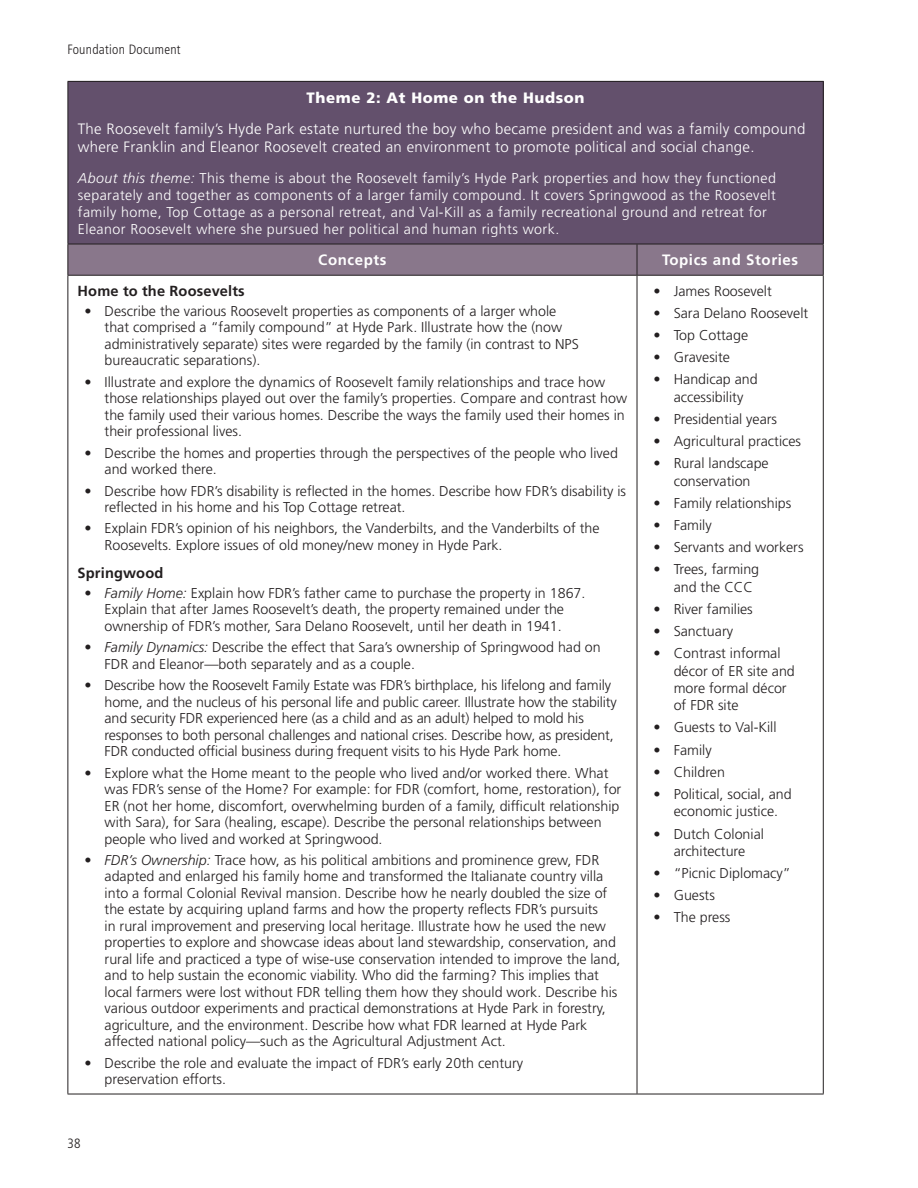
<style>
.page{position:relative;width:918px;height:1188px;background:#fff}
.page>*{position:absolute;margin:0;border:0;box-sizing:border-box;transform-origin:0 0}
.t1{font:300 15px/18px "Frutiger LT Std";letter-spacing:.02em;color:#fff}
.t2{font:900 15px "Frutiger LT Std";letter-spacing:.04em;color:#fff}
.t3{font:700 15px "Frutiger LT Std";letter-spacing:.04em;color:#fff}
.t4{font:700 14.7px "Frutiger LT Std";letter-spacing:.01em;color:#231f20}
.t5{font:300 14.25px/16.5px "Frutiger LT Std";color:#231f20}
.t6{font:300 14.25px/17.1px "Frutiger LT Std";letter-spacing:.03em;color:#fff}
.t7{font:300 condensed 13.5px "Frutiger LT Std";letter-spacing:.02em;color:#231f20}
.s1{font-style:italic}
</style>
<div class="page">
<div style="left:68px;top:81px;width:755px;height:163px;background:#63506c"></div>
<div style="left:69px;top:245px;width:754px;height:30px;background:#89778b"></div>
<hr style="left:68px;top:81px;width:569px;height:1px;background:#231f20">
<hr style="left:68px;top:82px;width:1px;height:162px;background:#231f20">
<hr style="left:637px;top:81px;width:187px;height:1px;background:#231f20">
<hr style="left:823px;top:82px;width:1px;height:162px;background:#231f20">
<hr style="left:68px;top:244px;width:569px;height:1px;background:#231f20">
<hr style="left:68px;top:244px;width:1px;height:31px;background:#231f20">
<hr style="left:637px;top:244px;width:187px;height:1px;background:#231f20">
<hr style="left:637px;top:244px;width:1px;height:31px;background:#231f20">
<hr style="left:823px;top:244px;width:1px;height:31px;background:#231f20">
<hr style="left:68px;top:275px;width:569px;height:1px;background:#231f20">
<hr style="left:68px;top:276px;width:1px;height:818px;background:#231f20">
<hr style="left:637px;top:275px;width:187px;height:1px;background:#231f20">
<hr style="left:637px;top:276px;width:1px;height:818px;background:#231f20">
<hr style="left:823px;top:276px;width:1px;height:818px;background:#231f20">
<hr style="left:68px;top:1094px;width:569px;height:1px;background:#231f20">
<hr style="left:637px;top:1094px;width:187px;height:1px;background:#231f20">
<p class="t7" style="left:68px;top:42px;width:115px">Foundation Document</p>
<h4 class="t2" style="left:307px;top:88px;width:279px">Theme 2: At Home on the Hudson</h4>
<p class="t1" style="left:78px;top:120px;width:729px">The Roosevelt family’s Hyde Park estate nurtured the boy who became president and was a family compound where Franklin and Eleanor Roosevelt created an environment to promote political and social change</p>
<p class="t6" style="left:78px;top:169px;width:700px"><span class="s1">About this theme:</span> This theme is about the Roosevelt family’s Hyde Park properties and how they functioned separately and together as components of a larger family compound It covers Springwood as the Roosevelt family home, Top Cottage as a personal retreat, and Val-Kill as a family recreational ground and retreat for Eleanor Roosevelt where she pursued her political and human rights work</p>
<p class="t3" style="left:318px;top:251px;width:70px">Concepts</p>
<p class="t3" style="left:662px;top:251px;width:138px">Topics and Stories</p>
<p class="t4" style="left:78px;top:282px;width:169px">Home to the Roosevelts</p>
<p class="t5" style="left:105px;top:303px;width:476px;text-indent:-20px">• Describe the various Roosevelt properties as components of a larger whole that comprised a “family compound” at Hyde Park Illustrate how the (now administratively separate) sites were regarded by the family (in contrast to NPS bureaucratic separations)</p>
<p class="t5" style="left:105px;top:374px;width:524px;text-indent:-20px">• Illustrate and explore the dynamics of Roosevelt family relationships and trace how those relationships played out over the family’s properties Compare and contrast how the family used their various homes Describe the ways the family used their homes in their professional lives</p>
<p class="t5" style="left:105px;top:445px;width:515px;text-indent:-20px">• Describe the homes and properties through the perspectives of the people who lived and worked there</p>
<p class="t5" style="left:105px;top:483px;width:523px;text-indent:-20px">• Describe how FDR’s disability is reflected in the homes Describe how FDR’s disability is reflected in his home and his Top Cottage retreat</p>
<p class="t5" style="left:105px;top:520px;width:496px;text-indent:-20px">• Explain FDR’s opinion of his neighbors, the Vanderbilts, and the Vanderbilts of the<br>Roosevelts Explore issues of old money/new money in Hyde Park</p>
<p class="t4" style="left:78px;top:564px;width:87px">Springwood</p>
<p class="t5" style="left:84px;top:585px;width:499px;text-align:center">• <span class="s1">Family Home:</span> Explain how FDR’s father came to purchase the property in 1867<br>Explain that after James Roosevelt’s death, the property remained under the ownership of FDR’s mother, Sara Delano Roosevelt, until her death in 1941</p>
<p class="t5" style="left:105px;top:639px;width:498px;text-indent:-20px">• <span class="s1">Family Dynamics:</span> Describe the effect that Sara’s ownership of Springwood had on<br>FDR and Eleanor—both separately and as a couple</p>
<p class="t5" style="left:105px;top:677px;width:514px;text-indent:-20px">• Describe how the Roosevelt Family Estate was FDR’s birthplace, his lifelong and family home, and the nucleus of his personal life and public career Illustrate how the stability and security FDR experienced here (as a child and as an adult) helped to mold his responses to both personal challenges and national crises Describe how, as president, FDR conducted official business during frequent visits to his Hyde Park home</p>
<p class="t5" style="left:105px;top:765px;width:518px;text-indent:-20px">• Explore what the Home meant to the people who lived and/or worked there What was FDR’s sense of the Home? For example: for FDR (comfort, home, restoration), for ER (not her home, discomfort, overwhelming burden of a family, difficult relationship with Sara), for Sara (healing, escape) Describe the personal relationships between people who lived and worked at Springwood</p>
<p class="t5" style="left:105px;top:852px;width:517px;text-indent:-20px">• <span class="s1">FDR’s Ownership:</span> Trace how, as his political ambitions and prominence grew, FDR adapted and enlarged his family home and transformed the Italianate country villa into a formal Colonial Revival mansion Describe how he nearly doubled the size of the estate by acquiring upland farms and how the property reflects FDR’s pursuits<br>in rural improvement and preserving local heritage Illustrate how he used the new properties to explore and showcase ideas about land stewardship, conservation, and rural life and practiced a type of wise-use conservation intended to improve the land, and to help sustain the economic viability Who did the farming? This implies that local farmers were lost without FDR telling them how they should work Describe his various outdoor experiments and practical demonstrations at Hyde Park in forestry, agriculture, and the environment Describe how what FDR learned at Hyde Park affected national policy—such as the Agricultural Adjustment Act</p>
<p class="t5" style="left:105px;top:1055px;width:420px;text-indent:-20px">• Describe the role and evaluate the impact of FDR’s early 20th century preservation efforts</p>
<p class="t5" style="left:653px;top:283px;width:120px">• James Roosevelt</p>
<p class="t5" style="left:653px;top:305px;width:156px">• Sara Delano Roosevelt</p>
<p class="t5" style="left:653px;top:327px;width:96px">• Top Cottage</p>
<p class="t5" style="left:653px;top:349px;width:78px">• Gravesite</p>
<p class="t5" style="left:653px;top:371px;width:106px;line-height:17.4px;text-align:center">• Handicap and accessibility</p>
<p class="t5" style="left:653px;top:411px;width:125px">• Presidential years</p>
<p class="t5" style="left:653px;top:433px;width:149px">• Agricultural practices</p>
<p class="t5" style="left:653px;top:455px;width:117px;line-height:17.4px;text-align:center">• Rural landscape conservation</p>
<p class="t5" style="left:653px;top:495px;width:139px">• Family relationships</p>
<p class="t5" style="left:653px;top:517px;width:60px">• Family</p>
<p class="t5" style="left:653px;top:539px;width:152px">• Servants and workers</p>
<p class="t5" style="left:674px;top:561px;width:87px;line-height:17.4px;text-indent:-20px">• Trees, farming and the CCC</p>
<p class="t5" style="left:653px;top:601px;width:101px">• River families</p>
<p class="t5" style="left:653px;top:623px;width:81px">• Sanctuary</p>
<p class="t5" style="left:674px;top:645px;width:123px;line-height:17.4px;text-indent:-20px">• Contrast informal décor of ER site and more formal décor of FDR site</p>
<p class="t5" style="left:653px;top:719px;width:125px">• Guests to Val-Kill</p>
<p class="t5" style="left:653px;top:742px;width:60px">• Family</p>
<p class="t5" style="left:653px;top:764px;width:73px">• Children</p>
<p class="t5" style="left:653px;top:786px;width:140px;line-height:17.4px;text-align:center">• Political, social, and economic justice</p>
<p class="t5" style="left:653px;top:825px;width:112px;line-height:17.4px;text-align:center">• Dutch Colonial architecture</p>
<p class="t5" style="left:653px;top:865px;width:139px">• “Picnic Diplomacy”</p>
<p class="t5" style="left:653px;top:887px;width:63px">• Guests</p>
<p class="t5" style="left:653px;top:909px;width:79px">• The press</p>
<p class="t7" style="left:68px;top:1135px;width:15px">38</p>
</div>
